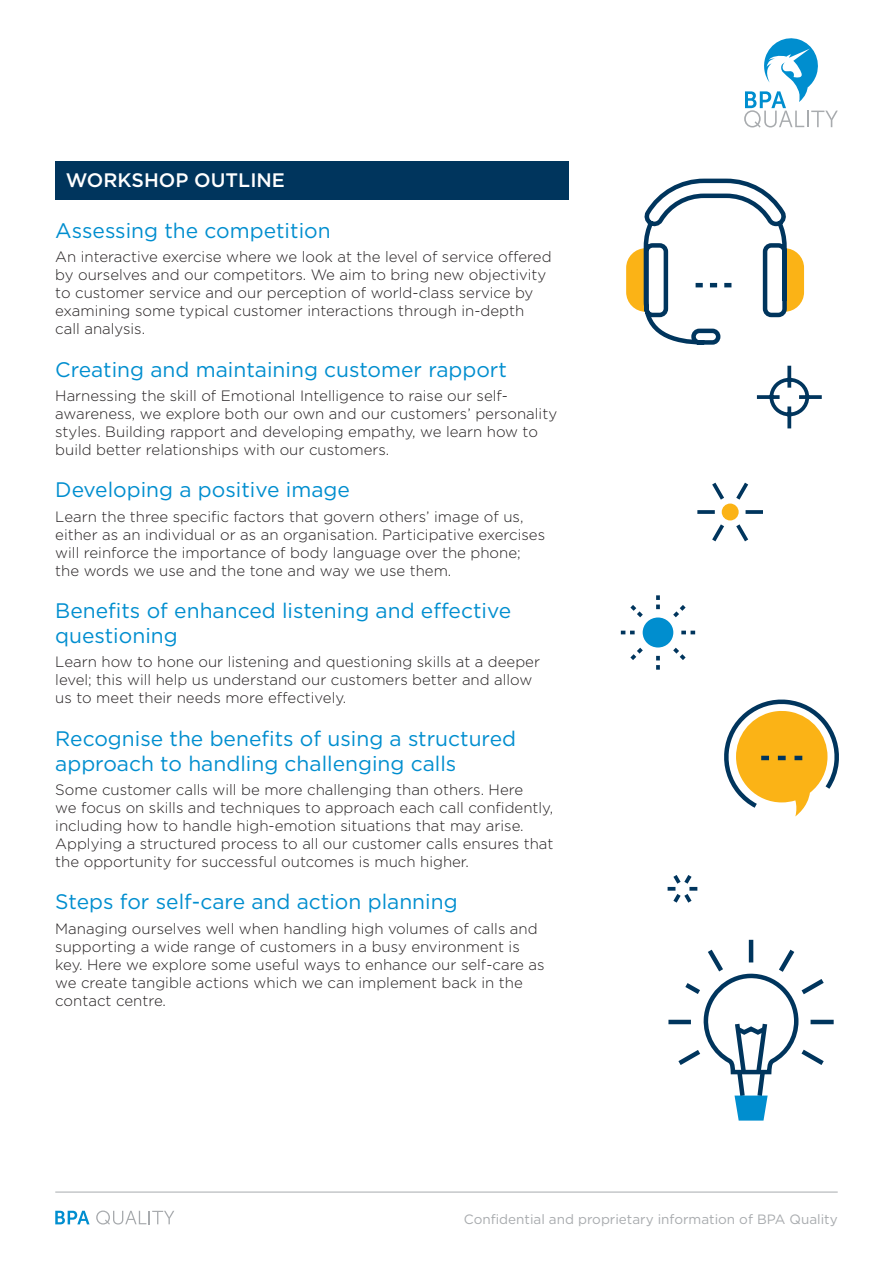
<style>
.page{position:relative;width:893px;height:1263px;background:#fff}
.page>*{position:absolute;margin:0;border:0;box-sizing:border-box;transform-origin:0 0}
.t1{font:21px/25.2px "Gotham";color:#008ecf}
.t2{font:500 19.5px "Gotham";color:#fff}
.t3{font:300 15px/18px "Gotham";color:#231f20}
.t4{font:13.5px "Gotham";color:#a8abae}
</style>
<div class="page">
<svg style="left:626px;top:178px;width:178px;height:167px"></svg>
<svg style="left:756px;top:365px;width:66px;height:64px"></svg>
<div style="left:643px;top:617px;width:30px;height:30px;background:#008ecf;border-radius:50%"></div>
<svg style="left:681px;top:631px;width:14px;height:3px"></svg>
<svg style="left:673px;top:605px;width:13px;height:13px"></svg>
<svg style="left:656px;top:595px;width:4px;height:14px"></svg>
<svg style="left:630px;top:605px;width:13px;height:13px"></svg>
<svg style="left:621px;top:631px;width:14px;height:3px"></svg>
<svg style="left:630px;top:647px;width:13px;height:13px"></svg>
<svg style="left:656px;top:656px;width:4px;height:14px"></svg>
<svg style="left:673px;top:647px;width:13px;height:13px"></svg>
<svg style="left:697px;top:482px;width:66px;height:60px"></svg>
<div style="left:722px;top:503px;width:17px;height:17px;background:#fbb316;border-radius:50%"></div>
<svg style="left:667px;top:875px;width:31px;height:28px"></svg>
<svg style="left:724px;top:699px;width:115px;height:117px"></svg>
<svg style="left:668px;top:939px;width:166px;height:181px"></svg>
<div style="left:55px;top:162px;width:513px;height:38px;background:#00355d"></div>
<svg style="left:744px;top:38px;width:94px;height:90px"></svg>
<svg style="left:55px;top:1211px;width:35px;height:13px"></svg>
<svg style="left:96px;top:1210px;width:78px;height:14px"></svg>
<hr style="left:55px;top:1192px;width:783px;height:1px;background:#a8abae">
<p class="t2" style="left:66px;top:167px;width:221px">WORKSHOP OUTLINE</p>
<p class="t1" style="left:55px;top:217px;width:277px">Assessing the competition</p>
<p class="t3" style="left:55px;top:248px;width:498px">An interactive exercise where we look at the level of service offered by ourselves and our competitors. We aim to bring new objectivity to customer service and our perception of world-class service by examining some typical customer interactions through in-depth call analysis.</p>
<p class="t1" style="left:55px;top:356px;width:453px">Creating and maintaining customer rapport</p>
<p class="t3" style="left:55px;top:386px;width:503px">Harnessing the skill of Emotional Intelligence to raise our self&shy;awareness, we explore both our own and our customers’ personality styles. Building rapport and developing empathy, we learn how to build better relationships with our customers.</p>
<p class="t1" style="left:55px;top:477px;width:296px">Developing a positive image</p>
<p class="t3" style="left:55px;top:507px;width:491px">Learn the three specific factors that govern others’ image of us, either as an individual or as an organisation. Participative exercises will reinforce the importance of body language over the phone; the words we use and the tone and way we use them.</p>
<p class="t1" style="left:55px;top:597px;width:457px">Benefits of enhanced listening and effective questioning</p>
<p class="t3" style="left:55px;top:653px;width:486px">Learn how to hone our listening and questioning skills at a deeper level; this will help us understand our customers better and allow us to meet their needs more effectively.</p>
<p class="t1" style="left:55px;top:725px;width:462px">Recognise the benefits of using a structured approach to handling challenging calls</p>
<p class="t3" style="left:55px;top:780px;width:500px">Some customer calls will be more challenging than others. Here<br>we focus on skills and techniques to approach each call confidently, including how to handle high-emotion situations that may arise.<br>Applying a structured process to all our customer calls ensures that the opportunity for successful outcomes is much higher.</p>
<p class="t1" style="left:55px;top:889px;width:404px">Steps for self-care and action planning</p>
<p class="t3" style="left:55px;top:919px;width:491px">Managing ourselves well when handling high volumes of calls and supporting a wide range of customers in a busy environment is key. Here we explore some useful ways to enhance our self-care as we create tangible actions which we can implement back in the contact centre.</p>
<p class="t4" style="left:464px;top:1210px;width:375px">Confidential and proprietary information of BPA Quality</p>
</div>
